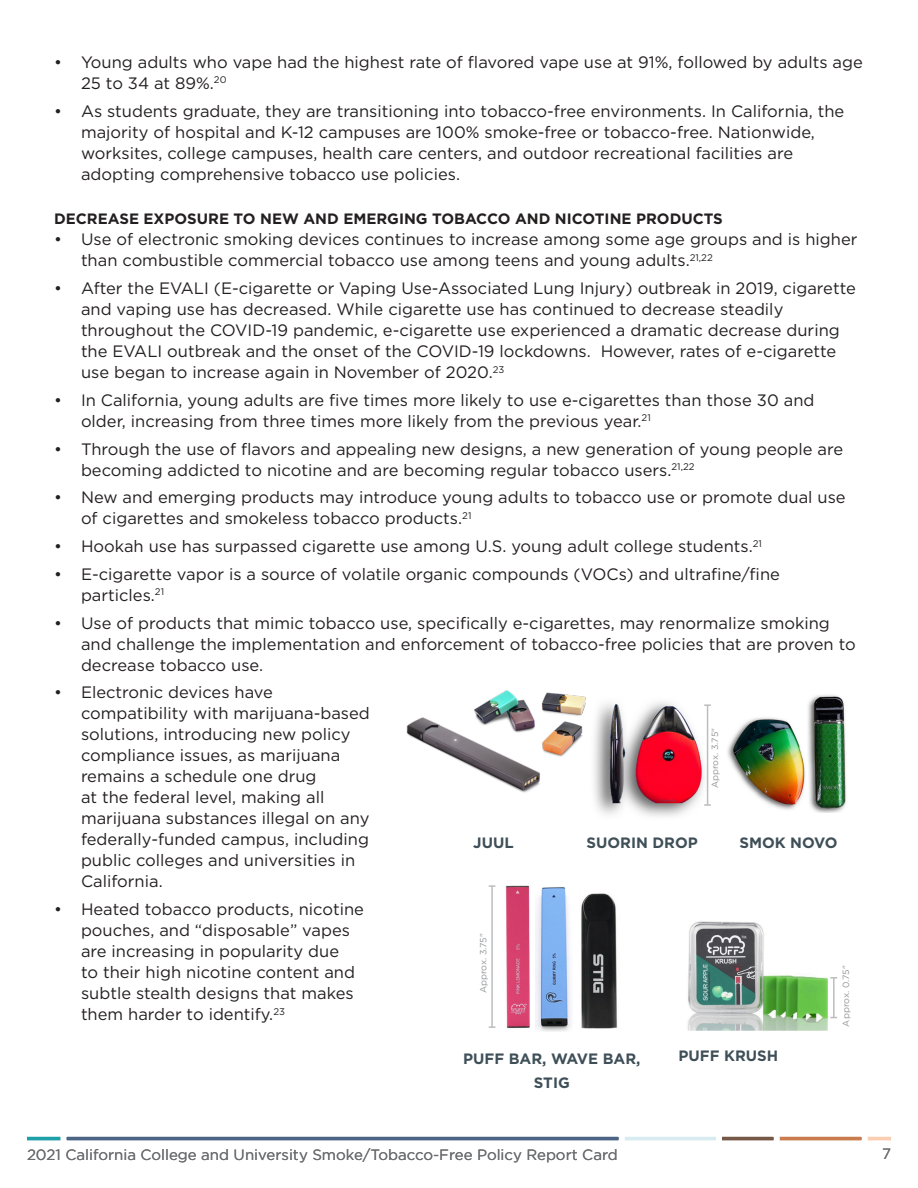
<style>
.page{position:relative;width:918px;height:1188px;background:#fff}
.page>*{position:absolute;margin:0;border:0;box-sizing:border-box;transform-origin:0 0}
.t1{font:16.5px/21px "Gotham";color:#231f20}
.t2{font:15px "Gotham";color:#6c6d70}
.t3{font:700 15px "Gotham";color:#231f20}
.t4{font:700 15px/24.6px "Gotham";color:#3f4f58;text-align:center}
.t5{font:9px "Gotham";letter-spacing:-.01em;color:#939598}
</style>
<div class="page">
<svg style="left:27px;top:1136px;width:864px;height:5px;background:#98a0ac"></svg>
<img style="left:594px;top:702px;width:115px;height:115px">
<img style="left:407px;top:690px;width:179px;height:103px">
<img style="left:727px;top:695px;width:119px;height:118px">
<hr style="left:491px;top:886px;width:2px;height:141px;background:#bcbdc0">
<hr style="left:833px;top:978px;width:2px;height:40px;background:#bcbdc0">
<svg style="left:830px;top:977px;width:7px;height:2px"></svg>
<hr style="left:707px;top:705px;width:1px;height:100px;background:#bcbdc0">
<svg style="left:704px;top:704px;width:7px;height:2px"></svg>
<svg style="left:704px;top:804px;width:7px;height:2px"></svg>
<img style="left:506px;top:885px;width:30px;height:144px">
<img style="left:536px;top:887px;width:35px;height:144px">
<img style="left:581px;top:893px;width:37px;height:136px">
<img style="left:687px;top:921px;width:141px;height:109px">
<p class="t1" style="left:81px;top:51px;width:783px;text-indent:-27px">• Young adults who vape had the highest rate of flavored vape use at 91%, followed by adults age<br>25 to 34 at 89%.<sup>20</sup></p>
<p class="t1" style="left:81px;top:100px;width:765px;text-indent:-27px">• As students graduate, they are transitioning into tobacco-free environments. In California, the majority of hospital and K-12 campuses are 100% smoke-free or tobacco-free. Nationwide, worksites, college campuses, health care centers, and outdoor recreational facilities are adopting comprehensive tobacco use policies.</p>
<h3 class="t3" style="left:54px;top:210px;width:670px">DECREASE EXPOSURE TO NEW AND EMERGING TOBACCO AND NICOTINE PRODUCTS</h3>
<p class="t1" style="left:81px;top:229px;width:778px;text-indent:-27px">• Use of electronic smoking devices continues to increase among some age groups and is higher than combustible commercial tobacco use among teens and young adults.<sup>21,22</sup></p>
<p class="t1" style="left:81px;top:278px;width:776px;text-indent:-27px">• After the EVALI (E-cigarette or Vaping Use-Associated Lung Injury) outbreak in 2019, cigarette and vaping use has decreased. While cigarette use has continued to decrease steadily throughout the COVID-19 pandemic, e-cigarette use experienced a dramatic decrease during the EVALI outbreak and the onset of the COVID-19 lockdowns. However, rates of e-cigarette use began to increase again in November of 2020.<sup>23</sup></p>
<p class="t1" style="left:81px;top:389px;width:735px;text-indent:-27px">• In California, young adults are five times more likely to use e-cigarettes than those 30 and older, increasing from three times more likely from the previous year.<sup>21</sup></p>
<p class="t1" style="left:81px;top:438px;width:764px;text-indent:-27px">• Through the use of flavors and appealing new designs, a new generation of young people are becoming addicted to nicotine and are becoming regular tobacco users.<sup>21,22</sup></p>
<p class="t1" style="left:81px;top:487px;width:766px;text-indent:-27px">• New and emerging products may introduce young adults to tobacco use or promote dual use of cigarettes and smokeless tobacco products.<sup>21</sup></p>
<p class="t1" style="left:54px;top:536px;width:709px">• Hookah use has surpassed cigarette use among U.S. young adult college students.<sup>21</sup></p>
<p class="t1" style="left:81px;top:563px;width:700px;text-indent:-27px">• E-cigarette vapor is a source of volatile organic compounds (VOCs) and ultrafine/fine particles.<sup>21</sup></p>
<p class="t1" style="left:81px;top:612px;width:776px;text-indent:-27px">• Use of products that mimic tobacco use, specifically e-cigarettes, may renormalize smoking and challenge the implementation and enforcement of tobacco-free policies that are proven to decrease tobacco use.</p>
<p class="t1" style="left:81px;top:682px;width:290px;text-indent:-27px">• Electronic devices have compatibility with marijuana-based solutions, introducing new policy compliance issues, as marijuana remains a schedule one drug<br>at the federal level, making all marijuana substances illegal on any federally-funded campus, including public colleges and universities in<br>California.</p>
<p class="t1" style="left:81px;top:899px;width:285px;text-indent:-27px">• Heated tobacco products, nicotine pouches, and “disposable” vapes are increasing in popularity due<br>to their high nicotine content and subtle stealth designs that makes them harder to identify.<sup>23</sup></p>
<h3 class="t4" style="left:463px;top:1046px;width:179px">PUFF BAR, WAVE BAR,<br>STIG</h3>
<p class="t5" style="left:710px;top:788px;width:62px;rotate:-90deg">Approx. 3.75"</p>
<h3 class="t4" style="left:473px;top:830px;width:42px">JUUL</h3>
<h3 class="t4" style="left:587px;top:830px;width:113px">SUORIN DROP</h3>
<h3 class="t4" style="left:740px;top:830px;width:100px">SMOK NOVO</h3>
<p class="t5" style="left:478px;top:993px;width:62px;rotate:-90deg">Approx. 3.75"</p>
<p class="t5" style="left:841px;top:1027px;width:62px;rotate:-90deg">Approx. 0.75"</p>
<p class="t4" style="left:679px;top:1043px;width:101px">PUFF KRUSH</p>
<p class="t2" style="left:27px;top:1146px;width:592px">2021 California College and University Smoke/Tobacco-Free Policy Report Card</p>
<p class="t2" style="left:882px;top:1145px;width:10px">7</p>
</div>
